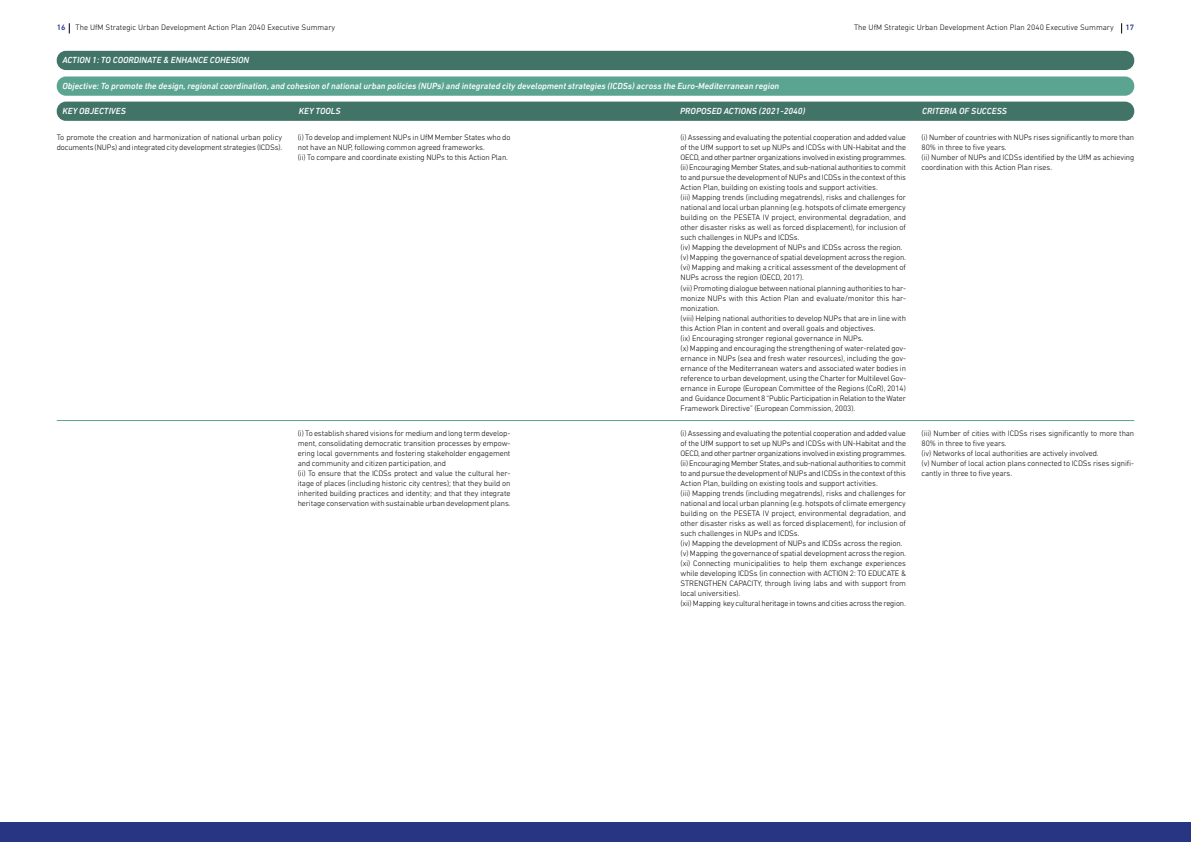
<style>
.page{position:relative;width:1191px;height:842px;background:#fff}
.page>*{position:absolute;margin:0;border:0;box-sizing:border-box;transform-origin:0 0}
.t1{font:italic 500 9px "DIN Next LT Pro";color:#fff}
.t2{font:300 8px/10px "DIN Next LT Pro";letter-spacing:-.01em;color:#000}
.t3{font:500 8px "DIN Next LT Pro";color:#26358c}
.s1{font-weight:500;color:#26358c}
</style>
<div class="page">
<div style="left:0;top:823px;width:1191px;height:19px;background:#283583"></div>
<div style="left:57px;top:102px;width:1077px;height:19px;background:#417467;border-radius:9px"></div>
<div style="left:57px;top:76px;width:1077px;height:20px;background:#5ca492;border-radius:9px"></div>
<div style="left:57px;top:51px;width:1077px;height:19px;background:#417467;border-radius:9px"></div>
<hr style="left:57px;top:420px;width:1077px;height:1px;background:#5ca492">
<p class="t2" style="left:57px;top:22px;width:280px"><span class="s1">16</span> The UfM Strategic Urban Development Action Plan 2040 Executive Summary</p>
<p class="t2" style="left:854px;top:22px;width:261px">The UfM Strategic Urban Development Action Plan 2040 Executive Summary</p>
<p class="t3" style="left:1125px;top:23px;width:10px">17</p>
<p class="t1" style="left:62px;top:55px;width:188px">ACTION 1: TO COORDINATE &amp; ENHANCE COHESION</p>
<p class="t1" style="left:62px;top:81px;width:718px">Objective: To promote the design, regional coordination, and cohesion of national urban policies (NUPs) and integrated city development strategies (ICDSs) across the Euro-Mediterranean region</p>
<p class="t1" style="left:62px;top:106px;width:65px">KEY OBJECTIVES</p>
<p class="t1" style="left:299px;top:106px;width:43px">KEY TOOLS</p>
<p class="t1" style="left:680px;top:106px;width:127px">PROPOSED ACTIONS (2021-2040)</p>
<p class="t1" style="left:922px;top:106px;width:86px">CRITERIA OF SUCCESS</p>
<p class="t2" style="left:298px;top:132px;width:214px">(i) To develop and implement NUPs in UfM Member States who do not have an NUP, following common agreed frameworks.<br>(ii) To compare and coordinate existing NUPs to this Action Plan.</p>
<p class="t2" style="left:921px;top:133px;width:214px">(i) Number of countries with NUPs rises significantly to more than 80% in three to five years.<br>(ii) Number of NUPs and ICDSs identified by the UfM as achieving coordination with this Action Plan rises.</p>
<p class="t2" style="left:57px;top:132px;width:227px">To promote the creation and harmonization of national urban policy documents (NUPs) and integrated city development strategies (ICDSs).</p>
<p class="t2" style="left:680px;top:133px;width:227px">(i) Assessing and evaluating the potential cooperation and added value of the UfM support to set up NUPs and ICDSs with UN-Habitat and the OECD, and other partner organizations involved in existing programmes. (ii) Encouraging Member States, and sub-national authorities to commit to and pursue the development of NUPs and ICDSs in the context of this Action Plan, building on existing tools and support activities.<br>(iii) Mapping trends (including megatrends), risks and challenges for national and local urban planning (e.g. hotspots of climate emergency building on the PESETA IV project, environmental degradation, and other disaster risks as well as forced displacement), for inclusion of such challenges in NUPs and ICDSs.<br>(iv) Mapping the development of NUPs and ICDSs across the region. (v) Mapping the governance of spatial development across the region. (vi) Mapping and making a critical assessment of the development of NUPs across the region (OECD, 2017).<br>(vii) Promoting dialogue between national planning authorities to har&shy;monize NUPs with this Action Plan and evaluate/monitor this har&shy;monization.<br>(viii) Helping national authorities to develop NUPs that are in line with this Action Plan in content and overall goals and objectives.<br>(ix) Encouraging stronger regional governance in NUPs.<br>(x) Mapping and encouraging the strengthening of water-related gov&shy;ernance in NUPs (sea and fresh water resources), including the gov&shy;ernance of the Mediterranean waters and associated water bodies in reference to urban development, using the Charter for Multilevel Gov&shy;ernance in Europe (European Committee of the Regions (CoR), 2014) and Guidance Document 8 “Public Participation in Relation to the Water Framework Directive” (European Commission, 2003).</p>
<p class="t2" style="left:680px;top:428px;width:227px">(i) Assessing and evaluating the potential cooperation and added value of the UfM support to set up NUPs and ICDSs with UN-Habitat and the OECD, and other partner organizations involved in existing programmes. (ii) Encouraging Member States, and sub-national authorities to commit to and pursue the development of NUPs and ICDSs in the context of this Action Plan, building on existing tools and support activities.<br>(iii) Mapping trends (including megatrends), risks and challenges for national and local urban planning (e.g. hotspots of climate emergency building on the PESETA IV project, environmental degradation, and other disaster risks as well as forced displacement), for inclusion of such challenges in NUPs and ICDSs.<br>(iv) Mapping the development of NUPs and ICDSs across the region. (v) Mapping the governance of spatial development across the region. (xi) Connecting municipalities to help them exchange experiences while developing ICDSs (in connection with ACTION 2: TO EDUCATE &amp; STRENGTHEN CAPACITY, through living labs and with support from local universities).<br>(xii) Mapping key cultural heritage in towns and cities across the region.</p>
<p class="t2" style="left:298px;top:428px;width:214px">(i) To establish shared visions for medium and long term develop&shy;ment, consolidating democratic transition processes by empow&shy;ering local governments and fostering stakeholder engagement and community and citizen participation, and<br>(ii) To ensure that the ICDSs protect and value the cultural her&shy;itage of places (including historic city centres); that they build on inherited building practices and identity; and that they integrate heritage conservation with sustainable urban development plans.</p>
<p class="t2" style="left:921px;top:428px;width:214px">(iii) Number of cities with ICDSs rises significantly to more than 80% in three to five years.<br>(iv) Networks of local authorities are actively involved.<br>(v) Number of local action plans connected to ICDSs rises signifi&shy;cantly in three to five years.</p>
</div>
